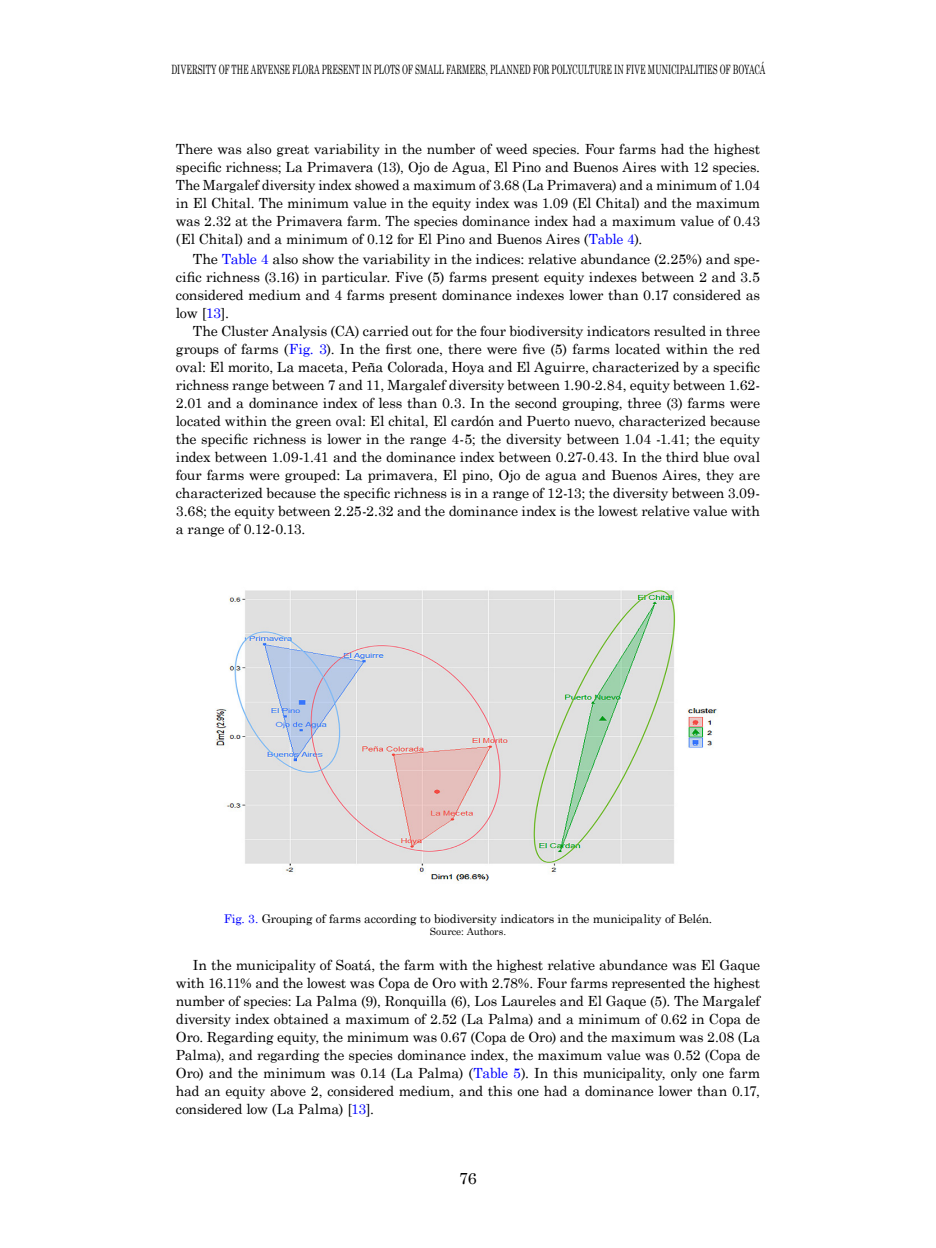
<style>
.page{position:relative;width:936px;height:1248px;background:#fff}
.page>*{position:absolute;margin:0;border:0;box-sizing:border-box;transform-origin:0 0}
.t1{font:16px "Century Schoolbook";color:#000}
.t2{font:14px/18px "Century Schoolbook";letter-spacing:-.015em;color:#000;text-align:justify}
.t3{font:12.8px "Century Schoolbook";letter-spacing:.025em;color:#000;scale:.6 1}
.t4{font:12px "Century Schoolbook";letter-spacing:-.015em;color:#000}
.t5{font:10px "Century Schoolbook";letter-spacing:-.005em;color:#000}
.s1{color:#00f}
</style>
<div class="page">
<img style="left:215px;top:590px;width:502px;height:291px">
<p class="t3" style="left:171px;top:58px;width:34px">Diversit</p>
<p class="t3" style="left:211px;top:58px;width:145px">y of the arvense flora</p>
<p class="t3" style="left:322px;top:58px;width:10px">prese</p>
<p class="t3" style="left:348px;top:58px;width:52px">nt in plots</p>
<p class="t3" style="left:402px;top:58px;width:32px">of small</p>
<p class="t3" style="left:446px;top:58px;width:11px">farmers</p>
<p class="t3" style="left:485px;top:58px;width:313px">, planned for polyculture in fivemunicipalitiesof</p>
<p class="t3" style="left:732px;top:58px;width:54px">Boyacá</p>
<p class="t2" style="left:176px;top:139px;width:585px">There was also great variability in the number of weed species. Four farms had the highest specific richness; La Primavera (13), Ojo de Agua, El Pino and Buenos Aires with 12 species.<br>The Margalef diversity index showed a maximum of 3.68 (La Primavera) and a minimum of 1.04 in El Chital. The minimum value in the equity index was 1.09 (El Chital) and the maximum was 2.32 at the Primavera farm. The species dominance index had a maximum value of 0.43 (El Chital) and a minimum of 0.12 for El Pino and Buenos Aires (<span class="s1">Table 4</span>).</p>
<p class="t2" style="left:176px;top:249px;width:585px;text-indent:17px">The <span class="s1">Table 4</span> also show the variability in the indices: relative abundance (2.25%) and spe&shy;cific richness (3.16) in particular. Five (5) farms present equity indexes between 2 and 3.5 considered medium and 4 farms present dominance indexes lower than 0.17 considered as low [<span class="s1">13</span>].</p>
<p class="t2" style="left:176px;top:321px;width:585px;text-indent:17px">The Cluster Analysis (CA) carried out for the four biodiversity indicators resulted in three groups of farms (<span class="s1">Fig. 3</span>). In the first one, there were five (5) farms located within the red oval: El morito, La maceta, Peña Colorada, Hoya and El Aguirre, characterized by a specific richness range between 7 and 11, Margalef diversity between 1.90-2.84, equity between 1.62- 2.01 and a dominance index of less than 0.3. In the second grouping, three (3) farms were located within the green oval: El chital, El cardón and Puerto nuevo, characterized because the specific richness is lower in the range 4-5; the diversity between 1.04 -1.41; the equity index between 1.09-1.41 and the dominance index between 0.27-0.43. In the third blue oval four farms were grouped: La primavera, El pino, Ojo de agua and Buenos Aires, they are characterized because the specific richness is in a range of 12-13; the diversity between 3.09- 3.68; the equity between 2.25-2.32 and the dominance index is the lowest relative value with a range of 0.12-0.13.</p>
<p class="t4" style="left:224px;top:908px;width:490px"><span class="s1">Fig. 3.</span> Grouping of farms according to biodiversity indicators in the municipality of Belén.</p>
<p class="t5" style="left:430px;top:922px;width:78px">Source: Authors.</p>
<p class="t2" style="left:176px;top:954px;width:585px;text-indent:17px">In the municipality of Soatá, the farm with the highest relative abundance was El Gaque with 16.11% and the lowest was Copa de Oro with 2.78%. Four farms represented the highest number of species: La Palma (9), Ronquilla (6), Los Laureles and El Gaque (5). The Margalef diversity index obtained a maximum of 2.52 (La Palma) and a minimum of 0.62 in Copa de Oro. Regarding equity, the minimum was 0.67 (Copa de Oro) and the maximum was 2.08 (La Palma), and regarding the species dominance index, the maximum value was 0.52 (Copa de Oro) and the minimum was 0.14 (La Palma) (<span class="s1">Table 5</span>). In this municipality, only one farm had an equity above 2, considered medium, and this one had a dominance lower than 0.17, considered low (La Palma) [<span class="s1">13</span>].</p>
<p class="t1" style="left:459px;top:1164px;width:19px">76</p>
</div>
